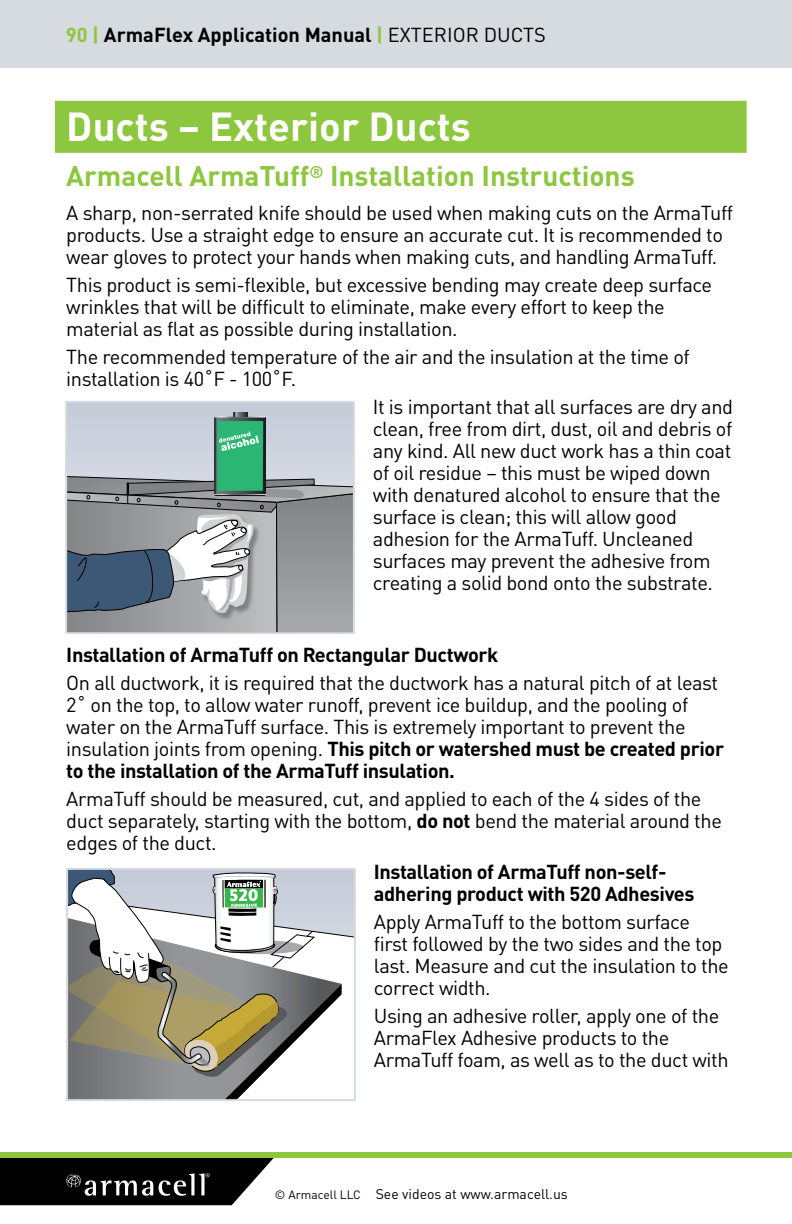
<style>
.page{position:relative;width:792px;height:1224px;background:#fff}
.page>*{position:absolute;margin:0;border:0;box-sizing:border-box;transform-origin:0 0}
.t1{font:700 40px "DIN Pro";color:#fff}
.t2{font:700 28px "DIN Pro";color:#8dc63f}
.t3{font:20px/22px "DIN Pro";letter-spacing:-.02em;color:#000}
.t4{font:700 20px/22px "DIN Pro";letter-spacing:-.02em;color:#000}
.t5{font:700 20px "DIN Pro";color:#000}
.t6{font:14px "DIN Pro";color:#000}
.s1{color:#8dc63f}
.s2{font-weight:400}
.s3{font-weight:700}
.s4{font-size:12px}
</style>
<div class="page">
<div style="left:55px;top:101px;width:692px;height:52px;background:#8dc63f"></div>
<svg style="left:68px;top:404px;width:284px;height:227px;background:#9aa5a9"></svg>
<div style="left:65px;top:401px;width:290px;height:233px;border:2px solid #d5dbde"></div>
<svg style="left:69px;top:871px;width:284px;height:227px"></svg>
<div style="left:66px;top:868px;width:290px;height:233px;border:2px solid #d5dbde"></div>
<div style="left:0;top:0;width:792px;height:67px;background:#d5dbde"></div>
<div style="left:0;top:1152px;width:792px;height:6px;background:#8dc63f"></div>
<svg style="left:0;top:1158px;width:274px;height:47px;background:#232323"></svg>
<p class="t5" style="left:66px;top:18px;width:481px"><span class="s1">90 |</span> ArmaFlex Application Manual <span class="s1">|</span> <span class="s2">EXTERIOR DUCTS</span></p>
<h1 class="t1" style="left:66px;top:94px;width:406px">Ducts – Exterior Ducts</h1>
<h2 class="t2" style="left:66px;top:153px;width:570px">Armacell ArmaTuff<sup>®</sup> Installation Instructions</h2>
<p class="t3" style="left:66px;top:200px;width:668px">A sharp, non-serrated knife should be used when making cuts on the ArmaTuff products. Use a straight edge to ensure an accurate cut. It is recommended to wear gloves to protect your hands when making cuts, and handling ArmaTuff.</p>
<p class="t3" style="left:66px;top:272px;width:647px">This product is semi-flexible, but excessive bending may create deep surface wrinkles that will be difficult to eliminate, make every effort to keep the material as flat as possible during installation.</p>
<p class="t3" style="left:66px;top:344px;width:625px">The recommended temperature of the air and the insulation at the time of installation is 40˚F - 100˚F.</p>
<p class="t3" style="left:373px;top:394px;width:362px">It is important that all surfaces are dry and clean, free from dirt, dust, oil and debris of any kind. All new duct work has a thin coat of oil residue – this must be wiped down with denatured alcohol to ensure that the surface is clean; this will allow good adhesion for the ArmaTuff. Uncleaned surfaces may prevent the adhesive from creating a solid bond onto the substrate.</p>
<p class="t4" style="left:66px;top:642px;width:434px">Installation of ArmaTuff on Rectangular Ductwork</p>
<p class="t3" style="left:66px;top:670px;width:659px">On all ductwork, it is required that the ductwork has a natural pitch of at least 2˚ on the top, to allow water runoff, prevent ice buildup, and the pooling of water on the ArmaTuff surface. This is extremely important to prevent the insulation joints from opening. <span class="s3">This pitch or watershed must be created prior to the installation of the ArmaTuff insulation.</span></p>
<p class="t3" style="left:66px;top:786px;width:657px">ArmaTuff should be measured, cut, and applied to each of the 4 sides of the duct separately, starting with the bottom, <span class="s3">do not</span> bend the material around the edges of the duct.</p>
<p class="t4" style="left:374px;top:858px;width:322px">Installation of ArmaTuff non-self&shy;adhering product with 520 Adhesives</p>
<p class="t3" style="left:374px;top:909px;width:357px">Apply ArmaTuff to the bottom surface first followed by the two sides and the top last. Measure and cut the insulation to the correct width.</p>
<p class="t3" style="left:374px;top:1003px;width:356px">Using an adhesive roller, apply one of the<br>ArmaFlex Adhesive products to the<br>ArmaTuff foam, as well as to the duct with</p>
<p class="t6" style="left:275px;top:1182px;width:294px"><span class="s4">© Armacell LLC</span> See videos at www.armacell.us</p>
</div>
